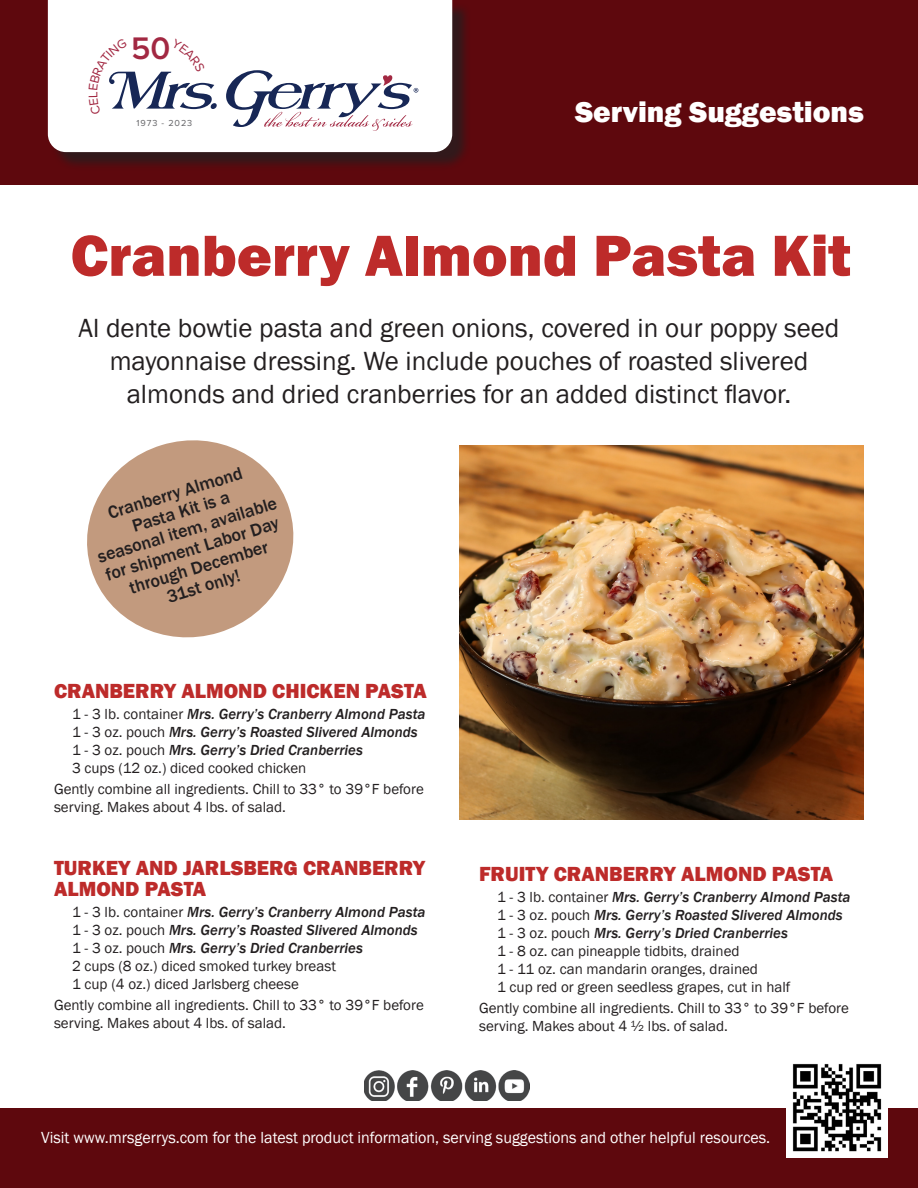
<style>
.page{position:relative;width:918px;height:1188px;background:#fff}
.page>*{position:absolute;margin:0;border:0;box-sizing:border-box;transform-origin:0 0}
.t1{font:800 60px "Franklin Gothic";color:#bd2b2a}
.t2{font:600 32.25px "Proxima Nova";color:#a22842}
.t3{font:800 30px "Franklin Gothic";color:#fff}
.t4{font:27px/33px "Franklin Gothic";color:#231f20;text-align:center}
.t5{font:800 21px "Franklin Gothic";color:#bd2b2a}
.t6{font:500 18px/19.5px "Franklin Gothic";color:#231f20;text-align:center}
.t7{font:16.5px "Franklin Gothic";color:#fff}
.t8{font:15px/18px "Franklin Gothic";color:#231f20}
.t9{font:italic 500 15px "Franklin Gothic";color:#231f20}
.t10{font:9px "Proxima Nova";letter-spacing:.1em;color:#636366}
.s1{font-weight:400;font-style:normal}
</style>
<div class="page">
<img style="left:459px;top:445px;width:405px;height:374px">
<svg style="left:87px;top:440px;width:207px;height:198px;fill:#c29a7e"></svg>
<div style="left:0;top:1108px;width:918px;height:80px;background:#5e080d"></div>
<img style="left:364px;top:1071px;width:166px;height:30px">
<img style="left:787px;top:1063px;width:101px;height:95px">
<div style="left:0;top:0;width:918px;height:185px;background:#5e080d"></div>
<div style="left:50px;top:2px;width:421px;height:169px;background:#231f20;opacity:.75"></div>
<div style="left:48px;top:0;width:404px;height:152px;background:#fff"></div>
<svg style="left:89px;top:38px;width:329px;height:93px;background:#e3e3e9"></svg>
<p class="t2" style="left:131px;top:24px;width:41px">50</p>
<p class="t10" style="left:137px;top:118px;width:57px">1973 - 2023</p>
<p class="t3" style="left:575px;top:93px;width:291px">Serving Suggestions</p>
<p class="t1" style="left:71px;top:217px;width:782px">Cranberry Almond Pasta Kit</p>
<p class="t4" style="left:79px;top:312px;width:762px">Al dente bowtie pasta and green onions, covered in our poppy seed mayonnaise dressing. We include pouches of roasted slivered</p>
<p class="t4" style="left:127px;top:378px;width:666px">almonds and dried cranberries for an added distinct flavor.</p>
<p class="t6" style="left:84px;top:511px;width:188px;rotate:-17deg">Cranberry Almond<br>Pasta Kit is a<br>seasonal item, available for shipment Labor Day through December<br>31st only!</p>
<p class="t5" style="left:54px;top:677px;width:374px">CRANBERRY ALMOND CHICKEN PASTA</p>
<p class="t9" style="left:72px;top:704px;width:355px"><span class="s1">1 - 3 lb. container</span> Mrs. Gerry’s Cranberry Almond Pasta</p>
<p class="t9" style="left:72px;top:722px;width:347px"><span class="s1">1 - 3 oz. pouch</span> Mrs. Gerry’s Roasted Slivered Almonds</p>
<p class="t9" style="left:72px;top:740px;width:292px"><span class="s1">1 - 3 oz. pouch</span> Mrs. Gerry’s Dried Cranberries</p>
<p class="t8" style="left:72px;top:759px;width:236px">3 cups (12 oz.) diced cooked chicken</p>
<p class="t8" style="left:54px;top:780px;width:371px">Gently combine all ingredients. Chill to 33° to 39°F before serving. Makes about 4 lbs. of salad.</p>
<p class="t5" style="left:54px;top:855px;width:373px">TURKEY AND JARLSBERG CRANBERRY</p>
<p class="t5" style="left:54px;top:876px;width:154px">ALMOND PASTA</p>
<p class="t9" style="left:72px;top:903px;width:355px"><span class="s1">1 - 3 lb. container</span> Mrs. Gerry’s Cranberry Almond Pasta</p>
<p class="t9" style="left:72px;top:921px;width:347px"><span class="s1">1 - 3 oz. pouch</span> Mrs. Gerry’s Roasted Slivered Almonds</p>
<p class="t9" style="left:72px;top:939px;width:292px"><span class="s1">1 - 3 oz. pouch</span> Mrs. Gerry’s Dried Cranberries</p>
<p class="t8" style="left:72px;top:958px;width:265px">2 cups (8 oz.) diced smoked turkey breast</p>
<p class="t8" style="left:72px;top:976px;width:228px">1 cup (4 oz.) diced Jarlsberg cheese</p>
<p class="t8" style="left:54px;top:997px;width:371px">Gently combine all ingredients. Chill to 33° to 39°F before serving. Makes about 4 lbs. of salad.</p>
<p class="t5" style="left:479px;top:861px;width:356px">FRUITY CRANBERRY ALMOND PASTA</p>
<p class="t9" style="left:497px;top:888px;width:355px"><span class="s1">1 - 3 lb. container</span> Mrs. Gerry’s Cranberry Almond Pasta</p>
<p class="t9" style="left:497px;top:906px;width:347px"><span class="s1">1 - 3 oz. pouch</span> Mrs. Gerry’s Roasted Slivered Almonds</p>
<p class="t9" style="left:497px;top:924px;width:292px"><span class="s1">1 - 3 oz. pouch</span> Mrs. Gerry’s Dried Cranberries</p>
<p class="t8" style="left:497px;top:943px;width:244px">1 - 8 oz. can pineapple tidbits, drained</p>
<p class="t8" style="left:497px;top:961px;width:263px">1 - 11 oz. can mandarin oranges, drained</p>
<p class="t8" style="left:497px;top:979px;width:295px">1 cup red or green seedless grapes, cut in half</p>
<p class="t8" style="left:479px;top:1000px;width:371px">Gently combine all ingredients. Chill to 33° to 39°F before serving. Makes about 4 ½ lbs. of salad.</p>
<p class="t7" style="left:41px;top:1127px;width:731px">Visit www.mrsgerrys.com for the latest product information, serving suggestions and other helpful resources.</p>
</div>
